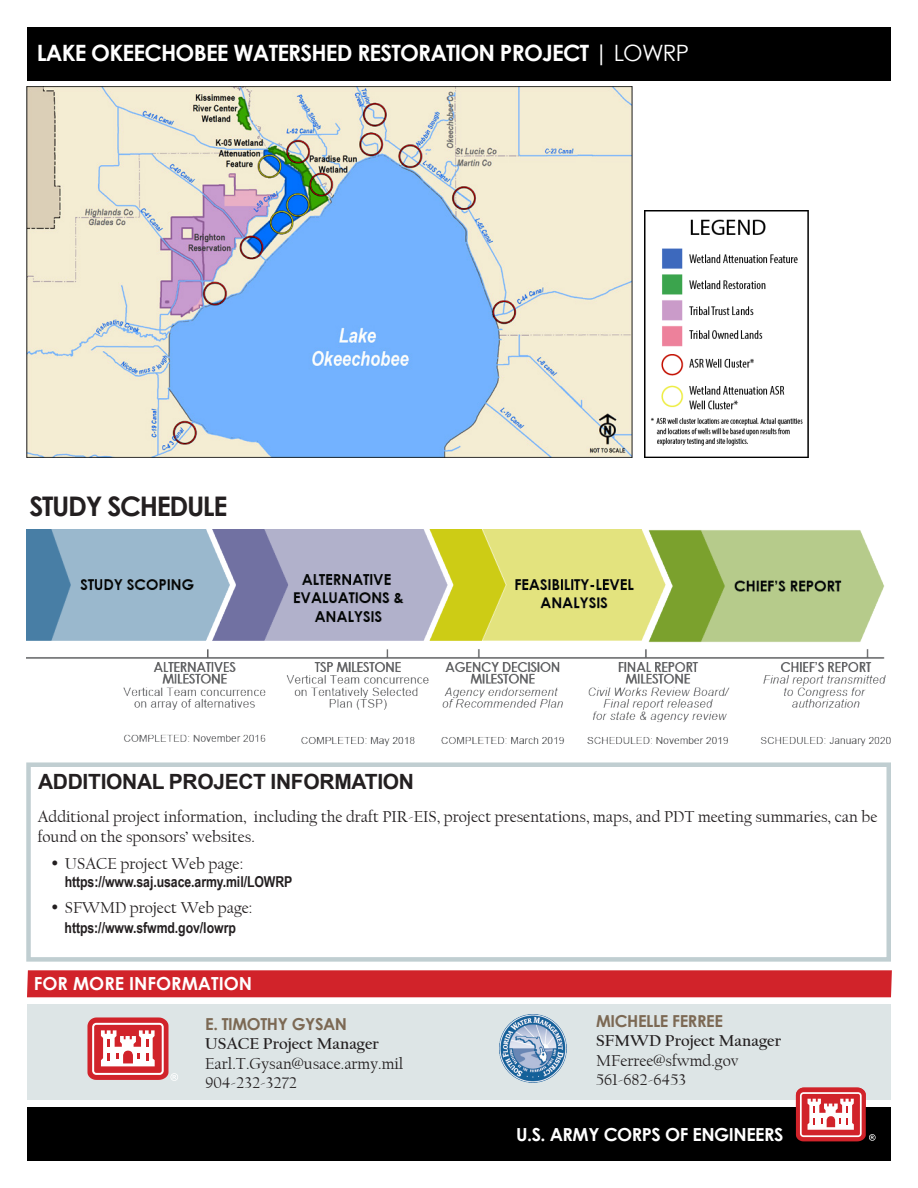
<style>
.page{position:relative;width:918px;height:1188px;background:#fff}
.page>*{position:absolute;margin:0;border:0;box-sizing:border-box;transform-origin:0 0}
.t1{font:700 27px "Century Gothic";letter-spacing:-.05em;color:#231f20}
.t2{font:700 22.5px "Century Gothic";letter-spacing:-.035em;color:#fff}
.Heading_1{font:700 21px "Arial";letter-spacing:-.015em;color:#231f20}
.Date___Info{font:700 18px "Century Gothic";letter-spacing:-.025em;color:#fff}
.Date___Info-2{font:700 18px "Century Gothic";color:#fff}
.t3{font:16.5px/19.8px "Californian FB";color:#231f20}
.t4{font:700 16.5px "Californian FB";color:#231f20}
.t5{font:700 16.5px "Century Gothic";letter-spacing:-.025em;color:#7c6954}
.Bullet_-_tight{font:700 15px "Arial Narrow";letter-spacing:-.005em;color:#231f20}
.s1{font-weight:400}
</style>
<div class="page">
<div style="left:26px;top:762px;width:865px;height:200px;border:4px solid #c0ced1"></div>
<div style="left:27px;top:1004px;width:864px;height:95px;background:#dde5e6"></div>
<img style="left:499px;top:1015px;width:68px;height:67px">
<svg style="left:87px;top:1017px;width:91px;height:64px;background:#e08185"></svg>
<div style="left:27px;top:1107px;width:864px;height:54px;background:#000"></div>
<div style="left:27px;top:27px;width:864px;height:54px;background:#000"></div>
<div style="left:27px;top:970px;width:865px;height:27px;background:#d1232a"></div>
<svg style="left:796px;top:1088px;width:80px;height:53px"></svg>
<img style="left:26px;top:87px;width:606px;height:371px">
<img style="left:645px;top:210px;width:163px;height:248px">
<img style="left:27px;top:529px;width:864px;height:217px">
<h2 class="t2" style="left:37px;top:36px;width:654px">LAKE OKEECHOBEE WATERSHED RESTORATION PROJECT <span class="s1">| LOWRP</span></h2>
<p class="t1" style="left:30px;top:486px;width:199px">STUDY SCHEDULE</p>
<h2 class="Heading_1" style="left:38px;top:767px;width:377px">ADDITIONAL PROJECT INFORMATION</h2>
<p class="t3" style="left:38px;top:807px;width:841px">Additional project information, including the draft PIR-EIS, project presentations, maps, and PDT meeting summaries, can be found on the sponsors’ websites.</p>
<p class="t3" style="left:65px;top:853px;width:180px">USACE project Web page:</p>
<p class="Bullet_-_tight" style="left:65px;top:870px;width:229px">https://www.saj.usace.army.mil/LOWRP</p>
<p class="t3" style="left:65px;top:898px;width:189px">SFWMD project Web page:</p>
<p class="Bullet_-_tight" style="left:65px;top:916px;width:173px">https://www.sfwmd.gov/lowrp</p>
<p class="Date___Info-2" style="left:34px;top:970px;width:220px">FOR MORE INFORMATION</p>
<p class="t5" style="left:205px;top:1011px;width:143px">E. TIMOTHY GYSAN</p>
<p class="t4" style="left:205px;top:1035px;width:175px">USACE Project Manager</p>
<p class="t3" style="left:205px;top:1054px;width:200px">Earl.T.Gysan@usace.army.mil</p>
<p class="t3" style="left:205px;top:1073px;width:93px">904-232-3272</p>
<p class="t5" style="left:596px;top:1008px;width:128px">MICHELLE FERREE</p>
<p class="t4" style="left:596px;top:1032px;width:186px">SFMWD Project Manager</p>
<p class="t3" style="left:596px;top:1051px;width:144px">MFerree@sfwmd.gov</p>
<p class="t3" style="left:596px;top:1070px;width:91px">561-682-6453</p>
<p class="Date___Info" style="left:516px;top:1121px;width:269px">U.S. ARMY CORPS OF ENGINEERS</p>
</div>
